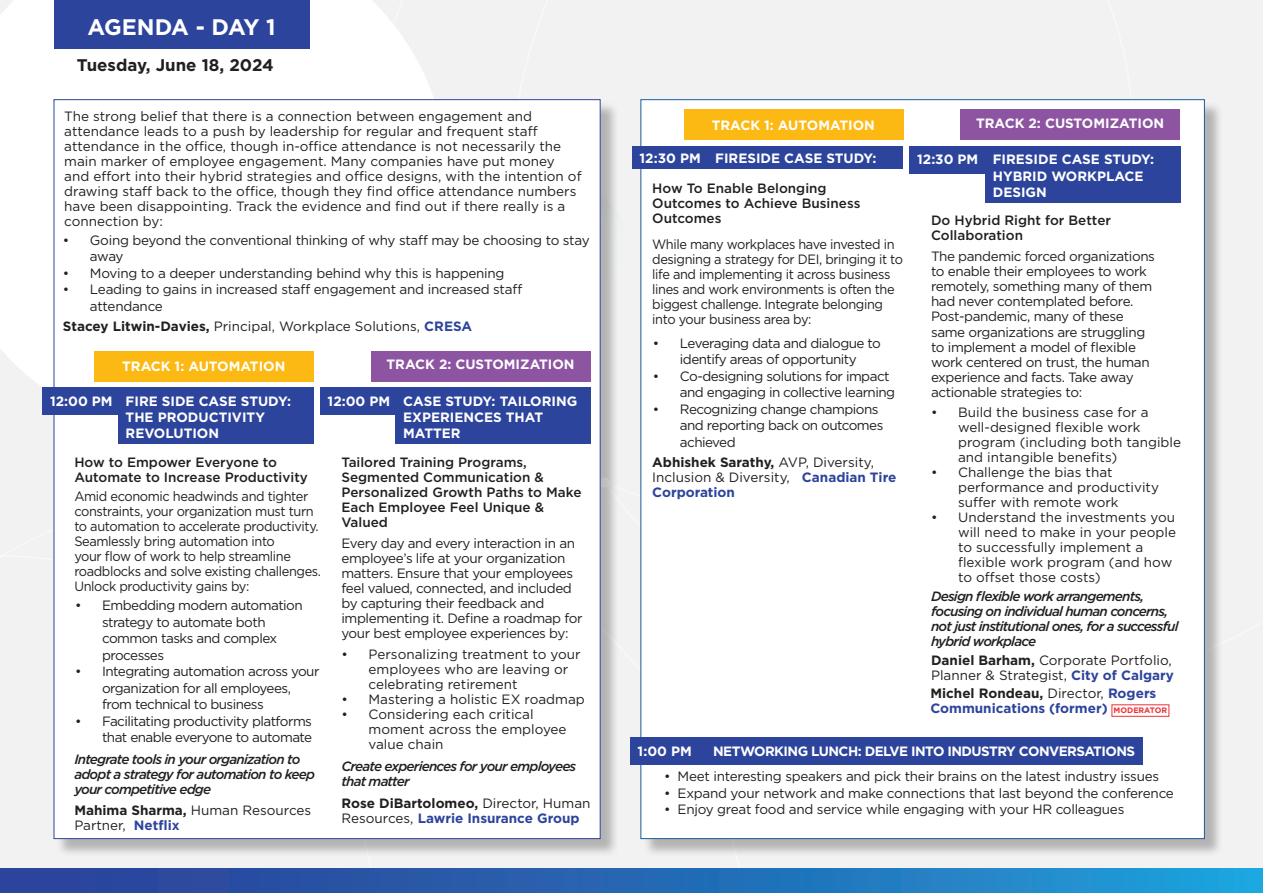
<style>
.page{position:relative;width:1263px;height:893px;background:#fff}
.page>*{position:absolute;margin:0;border:0;box-sizing:border-box;transform-origin:0 0}
.t1{font:700 22.5px "Gotham";letter-spacing:-.045em;color:#fff}
.t2{font:700 16.8px "Gotham";color:#231f20}
.t3{font:13.5px/15px "Gotham";letter-spacing:-.03em;color:#231f20}
.t4{font:13.5px/15px "Gotham";color:#231f20}
.t5{font:13.5px/15px "Gotham";letter-spacing:-.03em;color:#231f20;scale:.95 1}
.t6{font:700 13.5px/16.2px "Gotham";color:#fff}
.t7{font:italic 500 13.5px/15px "Gotham";letter-spacing:-.06em;color:#231f20}
.t8{font:500 13.5px/15px "Gotham";color:#231f20}
.t9{font:700 13.5px/15px "Gotham";color:#2d449c}
.t10{font:700 13.5px "Gotham";letter-spacing:-.04em;color:#fff}
.t11{font:700 7.95px "Gotham";color:#ee3036}
.s1{font-weight:700}
.s2{font-weight:700;color:#2d449c}
.s3{color:#231f20}
.s4{font-weight:400;color:#231f20}
</style>
<div class="page">
<svg style="left:0;top:0;width:376px;height:437px"></svg>
<div style="left:1134px;top:0;width:129px;height:691px;background:#f2f2f2"></div>
<div style="left:376px;top:0;width:758px;height:487px;background:#f2f2f2"></div>
<div style="left:0;top:487px;width:755px;height:381px;background:#f2f2f2"></div>
<div style="left:0;top:555px;width:377px;height:313px;background:#f2f2f2"></div>
<svg style="left:619px;top:190px;width:7px;height:101px"></svg>
<div style="left:0;top:868px;width:1263px;height:25px;background:linear-gradient(to right,#2d3993,#1e9ed8)"></div>
<div style="left:56px;top:101px;width:563px;height:756px;background:#231f20;opacity:.3"></div>
<div style="left:54px;top:99px;width:546px;height:740px;background:#fff;border:1px solid #2d449c"></div>
<div style="left:643px;top:101px;width:581px;height:756px;background:#231f20;opacity:.3"></div>
<div style="left:640px;top:99px;width:565px;height:740px;background:#fff;border:1px solid #175d9e"></div>
<div style="left:54px;top:0;width:256px;height:48px;background:#2d449c"></div>
<div style="left:94px;top:351px;width:220px;height:30px;background:#fdb913"></div>
<div style="left:684px;top:110px;width:219px;height:30px;background:#fdb913"></div>
<div style="left:371px;top:351px;width:219px;height:30px;background:#8d54a2"></div>
<div style="left:960px;top:110px;width:220px;height:30px;background:#8d54a2"></div>
<div style="left:42px;top:388px;width:76px;height:27px;background:#2d449c"></div>
<div style="left:632px;top:146px;width:76px;height:23px;background:#2d449c"></div>
<div style="left:320px;top:388px;width:76px;height:27px;background:#2d449c"></div>
<div style="left:910px;top:146px;width:75px;height:28px;background:#2d449c"></div>
<div style="left:118px;top:388px;width:196px;height:56px;background:#2d449c"></div>
<div style="left:708px;top:146px;width:195px;height:23px;background:#2d449c"></div>
<div style="left:396px;top:388px;width:195px;height:56px;background:#2d449c"></div>
<div style="left:985px;top:146px;width:196px;height:57px;background:#2d449c"></div>
<div style="left:630px;top:737px;width:76px;height:27px;background:#2d449c"></div>
<div style="left:706px;top:737px;width:437px;height:27px;background:#2d449c"></div>
<div style="left:1111px;top:704px;width:58px;height:13px;border:1px solid #ee3036"></div>
<p class="t1" style="left:87px;top:12px;width:190px">AGENDA - DAY 1</p>
<p class="t2" style="left:77px;top:54px;width:199px">Tuesday, June 18, 2024</p>
<p class="t4" style="left:64px;top:109px;width:519px">The strong belief that there is a connection between engagement and attendance leads to a push by leadership for regular and frequent staff attendance in the office, though in-office attendance is not necessarily the main marker of employee engagement. Many companies have put money and effort into their hybrid strategies and office designs, with the intention of drawing staff back to the office, though they find office attendance numbers have been disappointing. Track the evidence and find out if there really is a connection by:</p>
<p class="t3" style="left:90px;top:231px;width:501px;line-height:16.5px;text-indent:-27px">• Going beyond the conventional thinking of why staff may be choosing to stay away</p>
<p class="t3" style="left:63px;top:265px;width:443px">• Moving to a deeper understanding behind why this is happening</p>
<p class="t3" style="left:90px;top:281px;width:434px;line-height:16.5px;text-indent:-27px">• Leading to gains in increased staff engagement and increased staff attendance</p>
<p class="t4" style="left:63px;top:318px;width:411px"><span class="s1">Stacey Litwin-Davies,</span> Principal, Workplace Solutions, <span class="s2">CRESA</span></p>
<p class="t6" style="left:50px;top:393px;width:64px">12:00 PM</p>
<p class="t6" style="left:122px;top:358px;width:165px">TRACK 1: AUTOMATION</p>
<p class="t6" style="left:126px;top:393px;width:167px">FIRE SIDE CASE STUDY:<br>THE PRODUCTIVITY<br>REVOLUTION</p>
<p class="t6" style="left:387px;top:356px;width:189px">TRACK 2: CUSTOMIZATION</p>
<p class="t6" style="left:328px;top:393px;width:64px">12:00 PM</p>
<p class="t6" style="left:403px;top:393px;width:176px">CASE STUDY: TAILORING<br>EXPERIENCES THAT<br>MATTER</p>
<p class="t8" style="left:74px;top:454px;width:235px">How to Empower Everyone to<br>Automate to Increase Productivity</p>
<p class="t5" style="left:74px;top:488px;width:261px">Amid economic headwinds and tighter constraints, your organization must turn to automation to accelerate productivity.<br>Seamlessly bring automation into<br>your flow of work to help streamline roadblocks and solve existing challenges.<br>Unlock productivity gains by:</p>
<p class="t3" style="left:102px;top:597px;width:202px;line-height:16.5px;text-indent:-27px">• Embedding modern automation strategy to automate both common tasks and complex processes</p>
<p class="t3" style="left:102px;top:663px;width:219px;line-height:16.5px;text-indent:-27px">• Integrating automation across your organization for all employees, from technical to business</p>
<p class="t3" style="left:75px;top:713px;width:239px;line-height:16.5px;text-align:right">• Facilitating productivity platforms that enable everyone to automate</p>
<p class="t8" style="left:341px;top:454px;width:242px">Tailored Training Programs,<br>Segmented Communication &amp;<br>Personalized Growth Paths to Make<br>Each Employee Feel Unique &amp;<br>Valued</p>
<p class="t3" style="left:341px;top:536px;width:243px">Every day and every interaction in an employee’s life at your organization matters. Ensure that your employees feel valued, connected, and included by capturing their feedback and implementing it. Define a roadmap for your best employee experiences by:</p>
<p class="t4" style="left:368px;top:646px;width:214px;text-indent:-27px">• Personalizing treatment to your employees who are leaving or celebrating retirement</p>
<p class="t4" style="left:341px;top:691px;width:245px">• Mastering a holistic EX roadmap</p>
<p class="t4" style="left:368px;top:706px;width:200px;text-indent:-27px">• Considering each critical moment across the employee value chain</p>
<p class="t7" style="left:74px;top:751px;width:242px">Integrate tools in your organization to adopt a strategy for automation to keep your competitive edge</p>
<p class="t7" style="left:341px;top:759px;width:236px">Create experiences for your employees that matter</p>
<p class="t4" style="left:74px;top:802px;width:238px"><span class="s1">Mahima Sharma,</span> Human Resources<br>Partner, <span class="s2">Netflix</span></p>
<p class="t3" style="left:341px;top:795px;width:250px"><span class="s1">Rose DiBartolomeo,</span> Director, Human<br>Resources, <span class="s2">Lawrie Insurance Group</span></p>
<p class="t6" style="left:640px;top:150px;width:63px">12:30 PM</p>
<p class="t6" style="left:712px;top:117px;width:165px">TRACK 1: AUTOMATION</p>
<p class="t6" style="left:715px;top:150px;width:163px">FIRESIDE CASE STUDY:</p>
<p class="t8" style="left:652px;top:181px;width:210px">How To Enable Belonging<br>Outcomes to Achieve Business<br>Outcomes</p>
<p class="t5" style="left:652px;top:236px;width:266px">While many workplaces have invested in designing a strategy for DEI, bringing it to life and implementing it across business lines and work environments is often the biggest challenge. Integrate belonging into your business area by:</p>
<p class="t3" style="left:653px;top:335px;width:230px;line-height:16.5px;text-align:center">• Leveraging data and dialogue to identify areas of opportunity</p>
<p class="t3" style="left:680px;top:368px;width:217px;line-height:16.5px;text-indent:-27px">• Co-designing solutions for impact and engaging in collective learning</p>
<p class="t3" style="left:680px;top:401px;width:205px;line-height:16.5px;text-indent:-27px">• Recognizing change champions and reporting back on outcomes achieved</p>
<p class="t4" style="left:652px;top:454px;width:246px"><span class="s1">Abhishek Sarathy,</span> AVP, Diversity,<br>Inclusion &amp; Diversity, <span class="s2">Canadian Tire<br>Corporation</span></p>
<p class="t6" style="left:976px;top:115px;width:189px">TRACK 2: CUSTOMIZATION</p>
<p class="t6" style="left:917px;top:151px;width:63px">12:30 PM</p>
<p class="t6" style="left:993px;top:151px;width:163px">FIRESIDE CASE STUDY:<br>HYBRID WORKPLACE<br>DESIGN</p>
<p class="t8" style="left:931px;top:213px;width:181px">Do Hybrid Right for Better<br>Collaboration</p>
<p class="t3" style="left:931px;top:249px;width:225px">The pandemic forced organizations to enable their employees to work remotely, something many of them had never contemplated before.<br>Post-pandemic, many of these same organizations are struggling to implement a model of flexible work centered on trust, the human experience and facts. Take away actionable strategies to:</p>
<p class="t4" style="left:958px;top:405px;width:224px;text-indent:-27px">• Build the business case for a well-designed flexible work program (including both tangible and intangible benefits)</p>
<p class="t4" style="left:958px;top:465px;width:202px;text-indent:-27px">• Challenge the bias that performance and productivity suffer with remote work</p>
<p class="t4" style="left:958px;top:510px;width:219px;text-indent:-27px">• Understand the investments you will need to make in your people to successfully implement a flexible work program (and how to offset those costs)</p>
<p class="t7" style="left:931px;top:589px;width:249px">Design flexible work arrangements, focusing on individual human concerns, not just institutional ones, for a successful hybrid workplace</p>
<p class="t4" style="left:931px;top:652px;width:244px"><span class="s1">Daniel Barham,</span> Corporate Portfolio,<br>Planner &amp; Strategist, <span class="s2">City of Calgary</span></p>
<p class="t9" style="left:930px;top:686px;width:227px"><span class="s3">Michel Rondeau,</span> <span class="s4">Director,</span> Rogers<br>Communications (former)</p>
<p class="t11" style="left:1113px;top:705px;width:55px">MODERATOR</p>
<p class="t6" style="left:638px;top:743px;width:56px">1:00 PM</p>
<p class="t10" style="left:713px;top:742px;width:423px">NETWORKING LUNCH: DELVE INTO INDUSTRY CONVERSATIONS</p>
<p class="t3" style="left:664px;top:769px;width:497px">• Meet interesting speakers and pick their brains on the latest industry issues</p>
<p class="t3" style="left:664px;top:785px;width:511px">• Expand your network and make connections that last beyond the conference</p>
<p class="t3" style="left:664px;top:802px;width:462px">• Enjoy great food and service while engaging with your HR colleagues</p>
</div>
